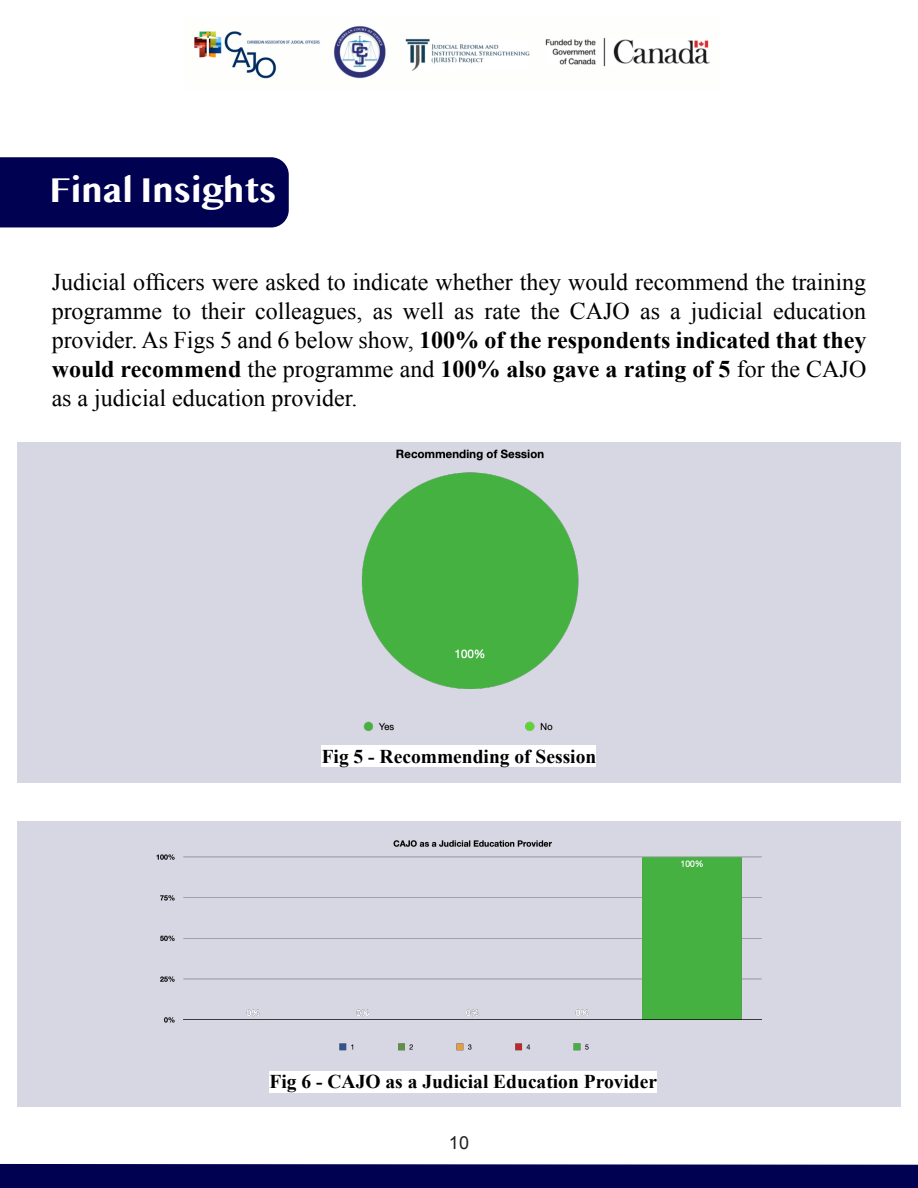
<style>
.page{position:relative;width:918px;height:1188px;background:#fff}
.page>*{position:absolute;margin:0;border:0;box-sizing:border-box;transform-origin:0 0}
.t1{font:700 36px "Gurmukhi MN";color:#fff}
.t2{font:24px/28.8px "Times New Roman";color:#000;text-align:justify}
.t3{font:700 19.5px "Times New Roman";color:#000}
.t4{font:18px "Arial";color:#231f20}
.s1{font-weight:700}
</style>
<div class="page">
<div style="left:17px;top:822px;width:884px;height:285px;background:#d7d7e3"></div>
<div style="left:17px;top:443px;width:884px;height:340px;background:#d7d7e3"></div>
<div style="left:0;top:1164px;width:918px;height:24px;background:#000251"></div>
<div style="left:0;top:157px;width:289px;height:70px;background:#000251"></div>
<img style="left:194px;top:26px;width:516px;height:53px">
<div style="left:322px;top:745px;width:274px;height:22px;background:#fff"></div>
<div style="left:270px;top:1071px;width:387px;height:21px;background:#fff"></div>
<img style="left:361px;top:449px;width:218px;height:282px">
<img style="left:156px;top:840px;width:606px;height:211px">
<h1 class="t1" style="left:50px;top:168px;width:228px">Final Insights</h1>
<p class="t2" style="left:52px;top:270px;width:816px">Judicial officers were asked to indicate whether they would recommend the training programme to their colleagues, as well as rate the CAJO as a judicial education provider. As Figs 5 and 6 below show, <span class="s1">100% of the respondents indicated that they would recommend</span> the programme and <span class="s1">100% also gave a rating of 5</span> for the CAJO as a judicial education provider.</p>
<p class="t3" style="left:322px;top:749px;width:276px">Fig 5 - Recommending of Session</p>
<p class="t3" style="left:270px;top:1075px;width:389px">Fig 6 - CAJO as a Judicial Education Provider</p>
<p class="t4" style="left:449px;top:1135px;width:22px">10</p>
</div>
